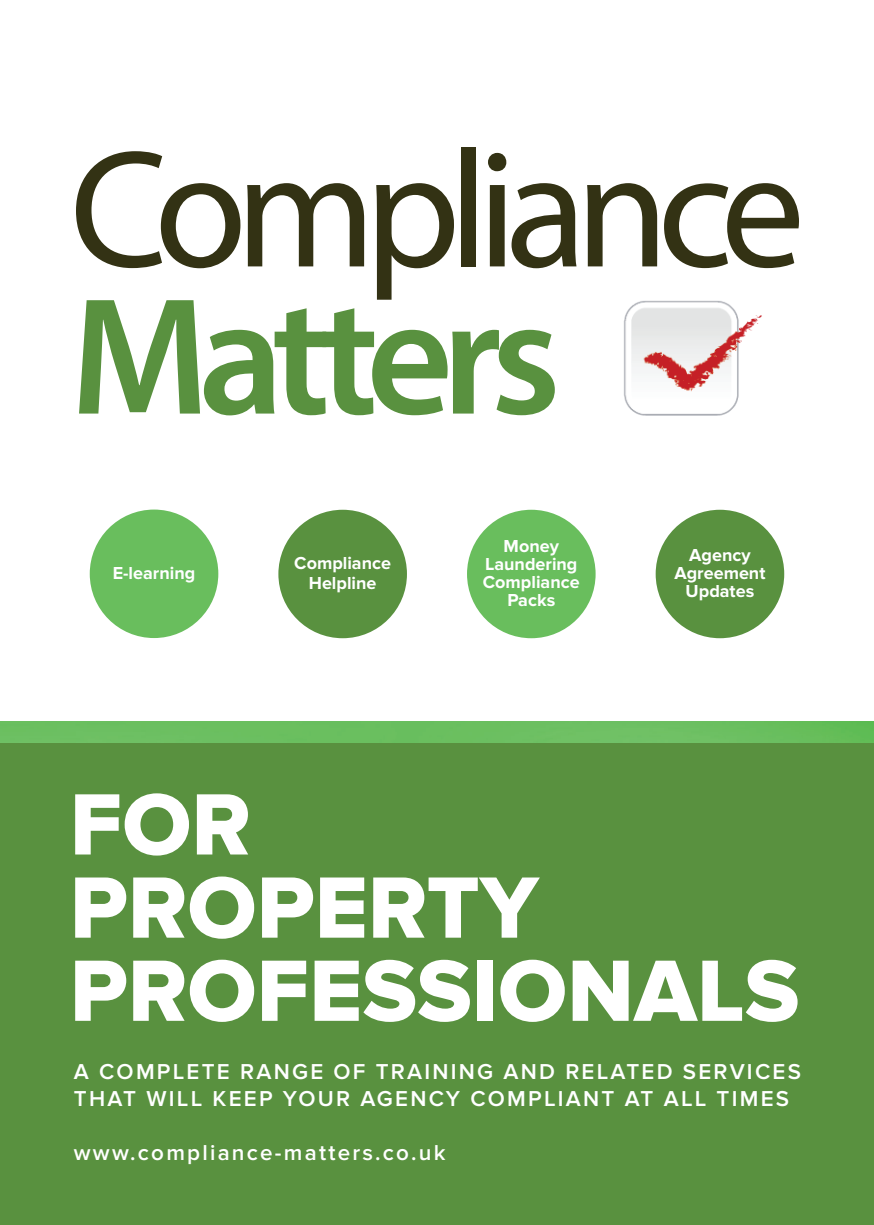
<style>
.page{position:relative;width:874px;height:1225px;background:#fff}
.page>*{position:absolute;margin:0;border:0;box-sizing:border-box;transform-origin:0 0}
.t1{font:168.2px "Myriad Pro";letter-spacing:-.065em;color:#333214}
.t2{font:600 168.2px "Myriad Pro";letter-spacing:-.065em;color:#59913f}
.t3{font:90.2px/83.2px "Proxima Nova Extrabld";color:#fff}
.t4{font:600 22.4px/26.8px "Proxima Nova";letter-spacing:.1em;color:#fff}
.t5{font:700 18px/18px "Proxima Nova";color:#fff;text-align:center}
</style>
<div class="page">
<div style="left:0;top:742px;width:873px;height:482px;background:#59913f"></div>
<img style="left:624px;top:300px;width:138px;height:116px">
<div style="left:90px;top:509px;width:128px;height:129px;background:#69be5d;border-radius:50%"></div>
<div style="left:467px;top:510px;width:128px;height:128px;background:#69be5d;border-radius:50%"></div>
<div style="left:278px;top:510px;width:129px;height:128px;background:#59913f;border-radius:50%"></div>
<div style="left:655px;top:510px;width:128px;height:128px;background:#59913f;border-radius:50%"></div>
<div style="left:0;top:721px;width:873px;height:21px;background:#6bbf5f"></div>
<h1 class="t1" style="left:70px;top:106px;width:736px">Compliance</h1>
<h1 class="t2" style="left:70px;top:250px;width:492px">Matters</h1>
<p class="t5" style="left:113px;top:564px;width:84px">E-learning</p>
<p class="t5" style="left:482px;top:537px;width:98px">Money<br>Laundering<br>Compliance<br>Packs</p>
<p class="t5" style="left:294px;top:553px;width:98px;line-height:20px">Compliance<br>Helpline</p>
<p class="t5" style="left:674px;top:546px;width:92px">Agency<br>Agreement<br>Updates</p>
<h2 class="t3" style="left:70px;top:785px;width:730px">FOR<br>PROPERTY<br>PROFESSIONALS</h2>
<p class="t4" style="left:74px;top:1058px;width:728px">A COMPLETE RANGE OF TRAINING AND RELATED SERVICES<br>THAT WILL KEEP YOUR AGENCY COMPLIANT AT ALL TIMES</p>
<p class="t4" style="left:74px;top:1139px;width:373px">www.compliance-matters.co.uk</p>
</div>
